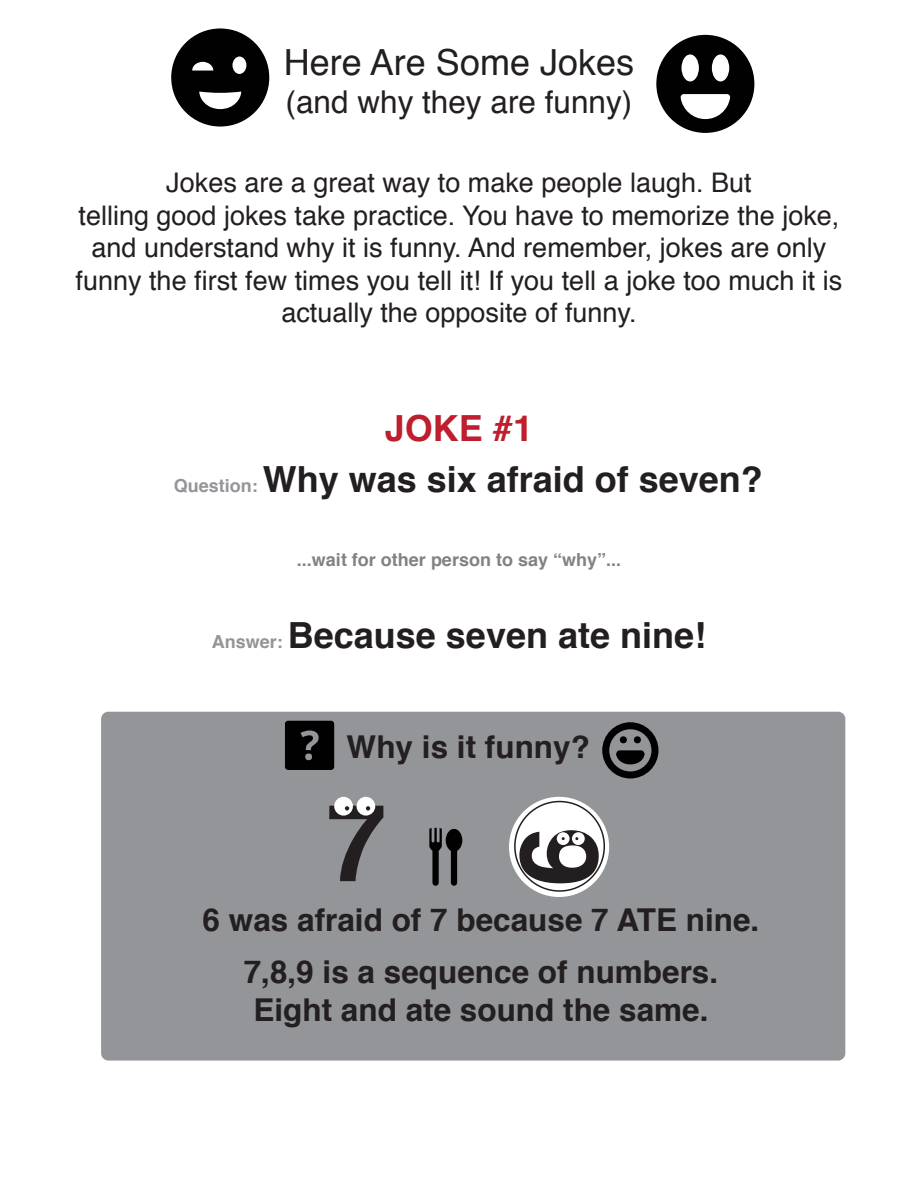
<style>
.page{position:relative;width:918px;height:1188px;background:#fff}
.page>*{position:absolute;margin:0;border:0;box-sizing:border-box;transform-origin:0 0}
.t1{font:700 108px "Helvetica";color:#231f20}
.t2{font:700 36px/51px "Helvetica";color:#231f20;text-align:center}
.t3{font:36px "Helvetica";color:#231f20}
.t4{font:700 31.5px/52.1px "Helvetica";color:#231f20;text-align:center}
.t5{font:31.5px "Helvetica";color:#231f20}
.t6{font:27px/32.4px "Helvetica";color:#231f20;text-align:center}
.t7{font:700 18px "Helvetica";color:#808285}
.s1{color:#be1e2d}
.s2{font-size:18px;color:#939598}
</style>
<div class="page">
<svg style="left:171px;top:28px;width:98px;height:99px"></svg>
<svg style="left:656px;top:35px;width:98px;height:98px"></svg>
<div style="left:101px;top:712px;width:744px;height:349px;background:#939598;border-radius:7px"></div>
<svg style="left:285px;top:721px;width:49px;height:49px;background:#0d0d0e"></svg>
<svg style="left:602px;top:722px;width:56px;height:56px"></svg>
<div style="left:334px;top:797px;width:19px;height:19px;background:#fff;border-radius:50%"></div>
<div style="left:357px;top:797px;width:18px;height:19px;background:#fff;border-radius:50%"></div>
<svg style="left:345px;top:806px;width:4px;height:5px"></svg>
<svg style="left:366px;top:806px;width:4px;height:5px"></svg>
<div style="left:509px;top:797px;width:100px;height:100px;background:#fff;border-radius:50%"></div>
<svg style="left:519px;top:830px;width:80px;height:53px"></svg>
<div style="left:514px;top:801px;width:91px;height:91px;border:2px solid #231f20;border-radius:50%"></div>
<svg style="left:429px;top:828px;width:33px;height:58px"></svg>
<h2 class="t3" style="left:284px;top:34px;width:352px">Here Are Some Jokes</h2>
<p class="t5" style="left:286px;top:77px;width:348px">(and why they are funny)</p>
<p class="t6" style="left:76px;top:168px;width:768px">Jokes are a great way to make people laugh. But<br>telling good jokes take practice. You have to memorize the joke, and understand why it is funny. And remember, jokes are only funny the first few times you tell it! If you tell a joke too much it is actually the opposite of funny.</p>
<h2 class="t2" style="left:174px;top:403px;width:591px"><span class="s1">JOKE #1<br></span><span class="s2">Question:</span> Why was six afraid of seven?</h2>
<p class="t7" style="left:297px;top:545px;width:326px">...wait for other person to say “why”...</p>
<h2 class="t2" style="left:212px;top:610px;width:496px"><span class="s2">Answer:</span> Because seven ate nine!</h2>
<p class="t4" style="left:347px;top:722px;width:245px">Why is it funny?</p>
<h1 class="t1" style="left:326px;top:756px;width:62px">7</h1>
<p class="t4" style="left:203px;top:894px;width:558px">6 was afraid of 7 because 7 ATE nine.<br>7,8,9 is a sequence of numbers.</p>
<p class="t4" style="left:253px;top:984px;width:457px">Eight and ate sound the same.</p>
</div>
